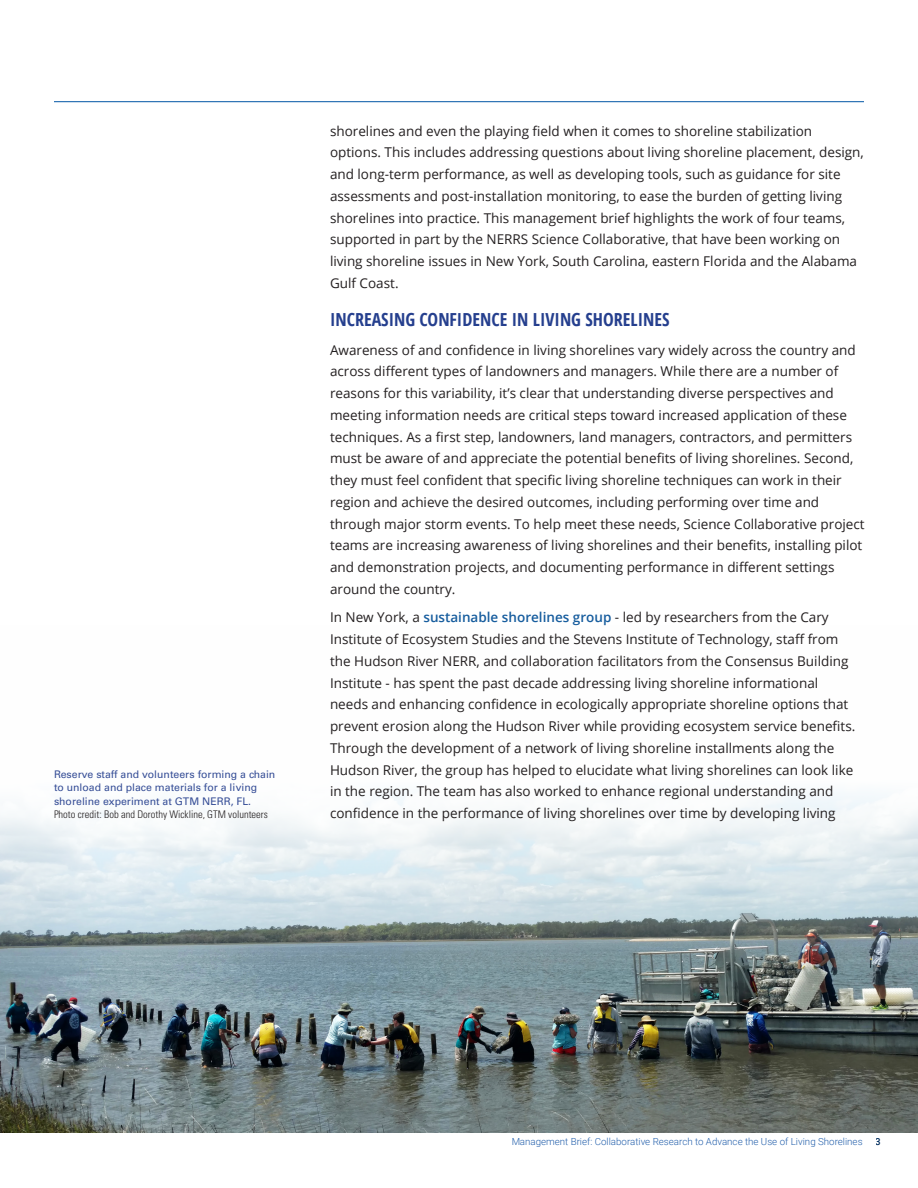
<style>
.page{position:relative;width:918px;height:1188px;background:#fff}
.page>*{position:absolute;margin:0;border:0;box-sizing:border-box;transform-origin:0 0}
.t1{font:700 18px "Open Sans Condensed";color:#253f8e}
.t2{font:13.5px/21.8px "Open Sans";color:#231f20}
.t3{font:10.5px/13.5px "Univers LT Std";color:#354d96}
.t4{font:300 9.75px "Roboto";color:#235fab}
.t5{font:500 9.75px "Roboto";color:#002d5e}
.s1{font-weight:300;font-stretch:condensed;color:#231f20}
.s2{font-weight:600;color:#175d9e}
</style>
<div class="page">
<hr style="left:54px;top:1132px;width:810px;height:1px;background:#0155a5">
<hr style="left:54px;top:101px;width:810px;height:1px;background:#0155a5">
<img style="left:0;top:793px;width:918px;height:339px">
<p class="t3" style="left:54px;top:767px;width:223px">Reserve staff and volunteers forming a chain to unload and place materials for a living shoreline experiment at GTM NERR, FL.<br><span class="s1">Photo credit: Bob and Dorothy Wickline, GTM volunteers</span></p>
<p class="t2" style="left:330px;top:119px;width:535px">shorelines and even the playing field when it comes to shoreline stabilization options. This includes addressing questions about living shoreline placement, design, and long-term performance, as well as developing tools, such as guidance for site assessments and post-installation monitoring, to ease the burden of getting living shorelines into practice. This management brief highlights the work of four teams, supported in part by the NERRS Science Collaborative, that have been working on living shoreline issues in New York, South Carolina, eastern Florida and the Alabama Gulf Coast.</p>
<p class="t1" style="left:330px;top:307px;width:341px">INCREASING CONFIDENCE IN LIVING SHORELINES</p>
<p class="t2" style="left:330px;top:338px;width:536px">Awareness of and confidence in living shorelines vary widely across the country and across different types of landowners and managers. While there are a number of reasons for this variability, it’s clear that understanding diverse perspectives and meeting information needs are critical steps toward increased application of these techniques. As a first step, landowners, land managers, contractors, and permitters must be aware of and appreciate the potential benefits of living shorelines. Second, they must feel confident that specific living shoreline techniques can work in their region and achieve the desired outcomes, including performing over time and through major storm events. To help meet these needs, Science Collaborative project teams are increasing awareness of living shorelines and their benefits, installing pilot and demonstration projects, and documenting performance in different settings around the country.</p>
<p class="t2" style="left:330px;top:606px;width:527px">In New York, a <span class="s2">sustainable shorelines group</span> - led by researchers from the Cary Institute of Ecosystem Studies and the Stevens Institute of Technology, staff from the Hudson River NERR, and collaboration facilitators from the Consensus Building Institute - has spent the past decade addressing living shoreline informational needs and enhancing confidence in ecologically appropriate shoreline options that prevent erosion along the Hudson River while providing ecosystem service benefits.<br>Through the development of a network of living shoreline installments along the Hudson River, the group has helped to elucidate what living shorelines can look like in the region. The team has also worked to enhance regional understanding and confidence in the performance of living shorelines over time by developing living</p>
<p class="t4" style="left:511px;top:1134px;width:353px">Management Brief: Collaborative Research to Advance the Use of Living Shorelines</p>
<p class="t5" style="left:876px;top:1135px;width:7px">3</p>
</div>
